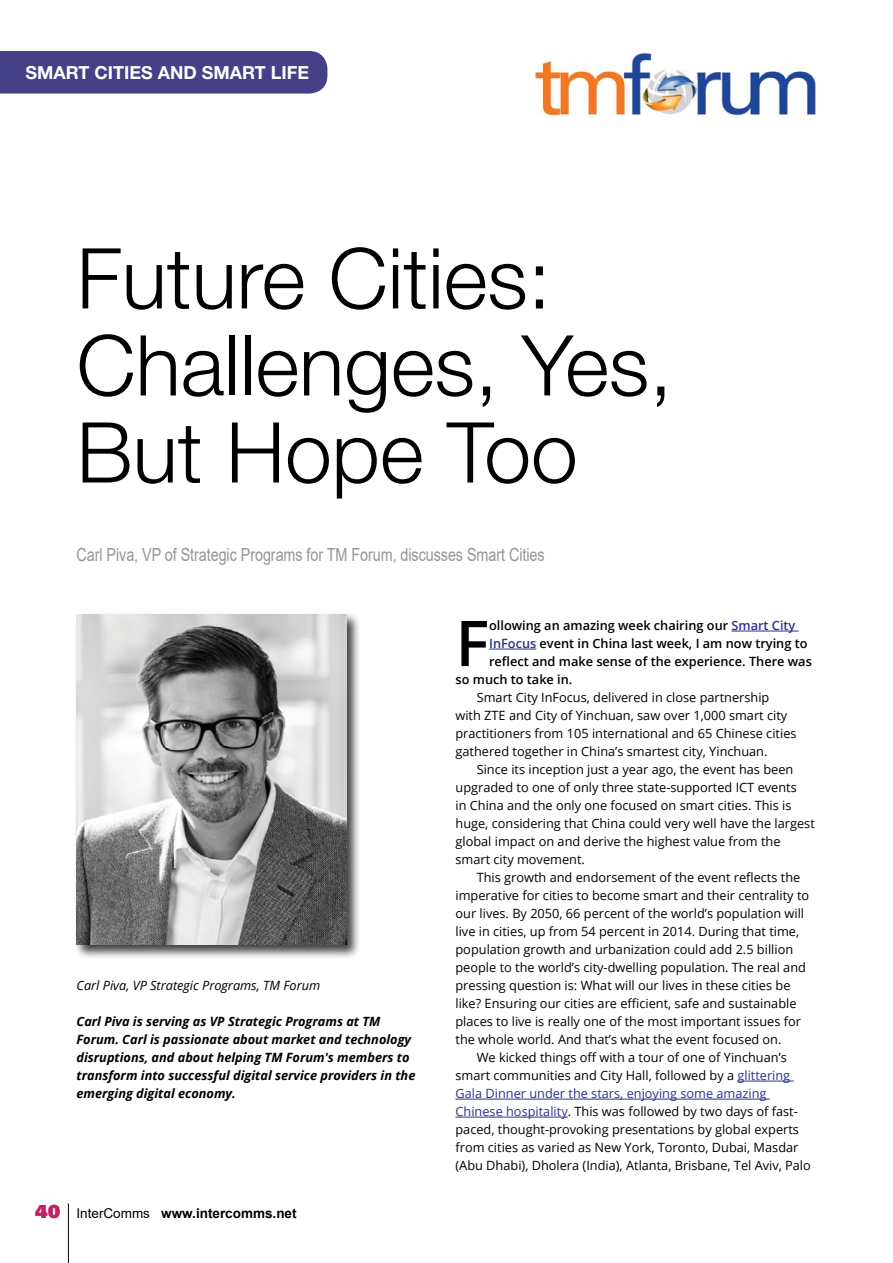
<style>
.page{position:relative;width:893px;height:1263px;background:#fff}
.page>*{position:absolute;margin:0;border:0;box-sizing:border-box;transform-origin:0 0}
.t1{font:300 84px/87px "Helvetica Neue";color:#000}
.t2{font:600 63.15px "Open Sans";color:#000}
.t3{font:18px "Arial";letter-spacing:-.005em;color:#939598;scale:.8 1}
.t4{font:700 18px "Helvetica Neue";color:#fff}
.t5{font:700 13.5px "Arial";color:#000}
.t6{font:12.75px/18px "Open Sans";color:#000}
.t7{font:italic 700 12.75px/18px "Open Sans";color:#000}
.t8{font:600 12.75px "Open Sans";color:#000}
.t9{font:12.75px "Open Sans";color:#2e3092}
.t10{font:italic 12.75px "Open Sans";color:#000}
.s1{font-family:"Univers";font-weight:900;font-size:18px;color:#c51f67}
.s2{font-weight:400}
.s3{color:#2e3092}
</style>
<div class="page">
<hr style="left:68px;top:1203px;width:1px;height:60px;background:#000">
<div style="left:0;top:51px;width:327px;height:43px;background:#454088"></div>
<hr style="left:731px;top:631px;width:68px;height:1px;background:#2e3092">
<hr style="left:489px;top:649px;width:47px;height:1px;background:#2e3092">
<hr style="left:737px;top:1081px;width:57px;height:1px;background:#2e3092">
<hr style="left:455px;top:1099px;width:315px;height:1px;background:#2e3092">
<hr style="left:455px;top:1117px;width:113px;height:1px;background:#2e3092">
<div style="left:74px;top:612px;width:287px;height:348px;background:#000;opacity:.75"></div>
<img style="left:77px;top:614px;width:270px;height:331px">
<img style="left:534px;top:53px;width:282px;height:64px">
<h3 class="t4" style="left:26px;top:62px;width:285px">SMART CITIES AND SMART LIFE</h3>
<h1 class="t1" style="left:77px;top:233px;width:597px">Future Cities:<br>Challenges, Yes,<br>But Hope Too</h1>
<h3 class="t3" style="left:77px;top:542px;width:587px">Carl Piva, VP of Strategic Programs for TM Forum, discusses Smart Cities</h3>
<p class="t10" style="left:77px;top:977px;width:245px">Carl Piva, VP Strategic Programs, TM Forum</p>
<p class="t7" style="left:77px;top:1012px;width:340px">Carl Piva is serving as VP Strategic Programs at TM Forum. Carl is passionate about market and technology disruptions, and about helping TM Forum's members to transform into successful digital service providers in the emerging digital economy.</p>
<p class="t5" style="left:35px;top:1203px;width:263px"><span class="s1">40</span> <span class="s2">InterComms</span> www.intercomms.net</p>
<h2 class="t2" style="left:455px;top:600px;width:35px">F</h2>
<p class="t8" style="left:489px;top:617px;width:308px">ollowing an amazing week chairing our <span class="s3">Smart City</span></p>
<p class="t8" style="left:489px;top:635px;width:320px"><span class="s3">InFocus</span> event in China last week, I am now trying to</p>
<p class="t8" style="left:489px;top:653px;width:324px">reflect and make sense of the experience. There was</p>
<p class="t8" style="left:455px;top:671px;width:118px">so much to take in.</p>
<p class="t6" style="left:455px;top:688px;width:343px;text-indent:21px">Smart City InFocus, delivered in close partnership with ZTE and City of Yinchuan, saw over 1,000 smart city practitioners from 105 international and 65 Chinese cities gathered together in China’s smartest city, Yinchuan.</p>
<p class="t6" style="left:455px;top:760px;width:361px;text-indent:21px">Since its inception just a year ago, the event has been upgraded to one of only three state-supported ICT events<br>in China and the only one focused on smart cities. This is huge, considering that China could very well have the largest global impact on and derive the highest value from the smart city movement.</p>
<p class="t6" style="left:477px;top:868px;width:325px">This growth and endorsement of the event reflects the</p>
<p class="t6" style="left:455px;top:886px;width:355px">imperative for cities to become smart and their centrality to</p>
<p class="t6" style="left:455px;top:904px;width:350px">our lives. By 2050, 66 percent of the world’s population will</p>
<p class="t6" style="left:455px;top:922px;width:345px">live in cities, up from 54 percent in 2014. During that time,</p>
<p class="t6" style="left:455px;top:940px;width:339px">population growth and urbanization could add 2.5 billion</p>
<p class="t6" style="left:455px;top:958px;width:352px">people to the world’s city-dwelling population. The real and</p>
<p class="t6" style="left:455px;top:976px;width:336px">pressing question is: What will our lives in these cities be</p>
<p class="t6" style="left:455px;top:994px;width:343px">like? Ensuring our cities are efficient, safe and sustainable</p>
<p class="t6" style="left:455px;top:1012px;width:347px">places to live is really one of the most important issues for</p>
<p class="t6" style="left:455px;top:1030px;width:328px">the whole world. And that’s what the event focused on.</p>
<p class="t6" style="left:477px;top:1048px;width:312px">We kicked things off with a tour of one of Yinchuan’s</p>
<p class="t6" style="left:455px;top:1066px;width:336px">smart communities and City Hall, followed by a <span class="s3">glittering</span></p>
<p class="t9" style="left:455px;top:1085px;width:313px">Gala Dinner under the stars, enjoying some amazing</p>
<p class="t6" style="left:455px;top:1102px;width:344px"><span class="s3">Chinese hospitality</span>. This was followed by two days of fast-</p>
<p class="t6" style="left:455px;top:1120px;width:345px">paced, thought-provoking presentations by global experts</p>
<p class="t6" style="left:455px;top:1138px;width:344px">from cities as varied as New York, Toronto, Dubai, Masdar</p>
<p class="t6" style="left:455px;top:1156px;width:357px">(Abu Dhabi), Dholera (India), Atlanta, Brisbane, Tel Aviv, Palo</p>
</div>
